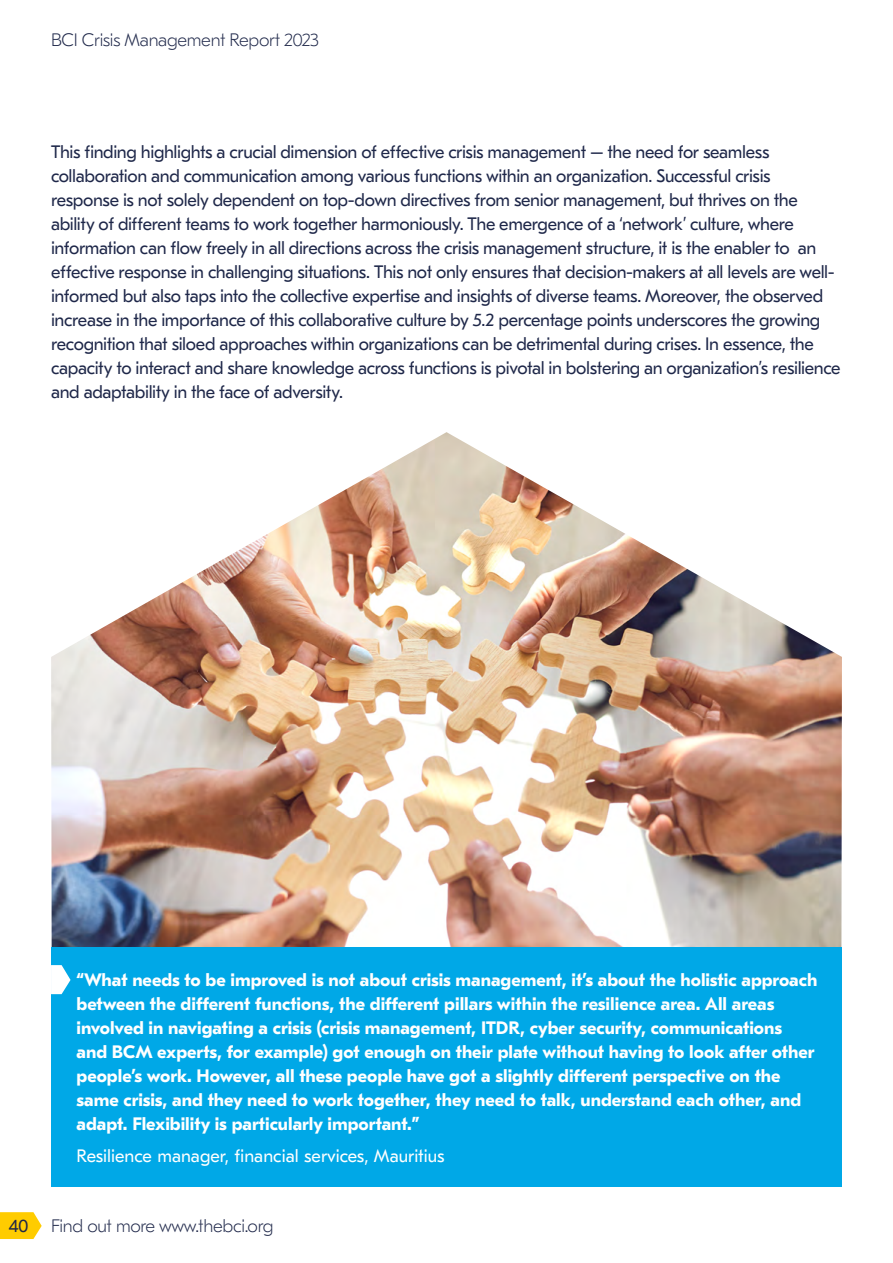
<style>
.page{position:relative;width:893px;height:1263px;background:#fff}
.page>*{position:absolute;margin:0;border:0;box-sizing:border-box;transform-origin:0 0}
.t1{font:18px/24px "GT Eesti Pro Text";letter-spacing:-.02em;color:#1e2749}
.t2{font:700 18px/24px "GT Eesti Pro Text";color:#fff}
.t3{font:100 18px "GT Eesti Pro Text";letter-spacing:-.015em;color:#1e2749}
.t4{font:18px "GT Eesti Pro Text";color:#fff}
.s1{font-weight:400}
</style>
<div class="page">
<img style="left:51px;top:432px;width:791px;height:515px">
<div style="left:51px;top:947px;width:791px;height:239px;background:#00a8e7"></div>
<svg style="left:51px;top:965px;width:20px;height:29px"></svg>
<svg style="left:0;top:1212px;width:42px;height:27px"></svg>
<p class="t3" style="left:51px;top:30px;width:269px">BCI Crisis Management Report 2023</p>
<p class="t1" style="left:51px;top:140px;width:791px">This finding highlights a crucial dimension of effective crisis management – the need for seamless collaboration and communication among various functions within an organization. Successful crisis response is not solely dependent on top-down directives from senior management, but thrives on the ability of different teams to work together harmoniously. The emergence of a ‘network’ culture, where information can flow freely in all directions across the crisis management structure, it is the enabler to an effective response in challenging situations. This not only ensures that decision-makers at all levels are well&shy;informed but also taps into the collective expertise and insights of diverse teams. Moreover, the observed increase in the importance of this collaborative culture by 5.2 percentage points underscores the growing recognition that siloed approaches within organizations can be detrimental during crises. In essence, the capacity to interact and share knowledge across functions is pivotal in bolstering an organization’s resilience and adaptability in the face of adversity.</p>
<p class="t2" style="left:77px;top:968px;width:742px">“What needs to be improved is not about crisis management, it’s about the holistic approach between the different functions, the different pillars within the resilience area. All areas involved in navigating a crisis (crisis management, ITDR, cyber security, communications<br>and BCM experts, for example) got enough on their plate without having to look after other people’s work. However, all these people have got a slightly different perspective on the same crisis, and they need to work together, they need to talk, understand each other, and adapt. Flexibility is particularly important.”</p>
<p class="t4" style="left:77px;top:1146px;width:370px">Resilience manager, financial services, Mauritius</p>
<p class="t3" style="left:9px;top:1215px;width:266px"><span class="s1">40</span> Find out more www.thebci.org</p>
</div>
